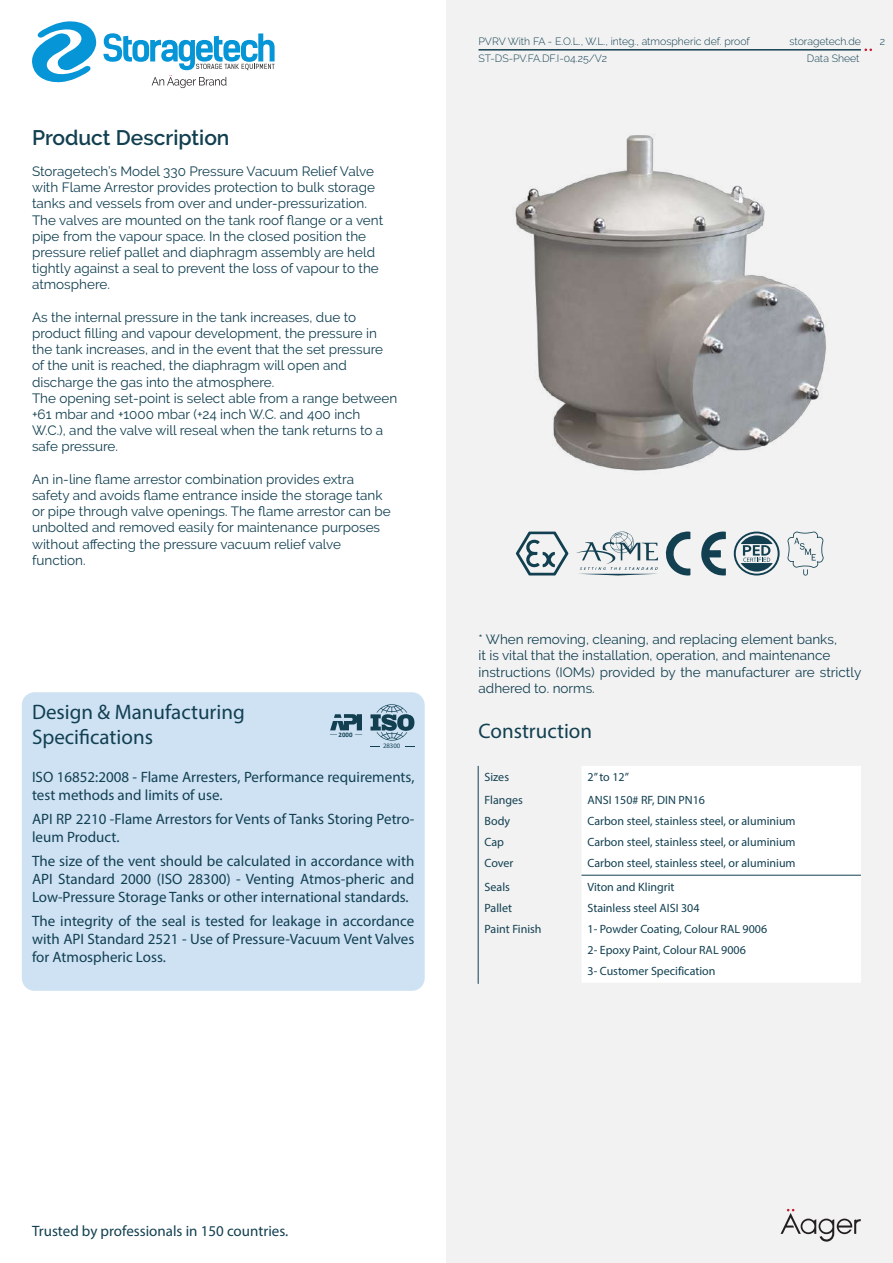
<style>
.page{position:relative;width:893px;height:1263px;background:#fff}
.page>*{position:absolute;margin:0;border:0;box-sizing:border-box;transform-origin:0 0}
.t1{font:21px/25.2px "Myriad Pro";color:#124051}
.t2{font:600 21px "Raleway";color:#124051}
.t3{font:15px/18px "Myriad Pro";color:#124051}
.t4{font:13.5px/16.2px "Raleway";color:#124051}
.t5{font:12px/21px "Myriad Pro";color:#124051}
.t6{font:300 10.5px/16.6px "Raleway";color:#124051}
.t7{font:700 6.9px "Calibri";color:#124051}
.t8{font:6.75px "Myriad Pro";color:#124051}
</style>
<div class="page">
<div style="left:446px;top:0;width:447px;height:1263px;background:#f2f2f2"></div>
<svg style="left:780px;top:1209px;width:81px;height:32px"></svg>
<svg style="left:864px;top:49px;width:8px;height:2px"></svg>
<hr style="left:479px;top:49px;width:382px;height:2px;background:#124051">
<svg style="left:32px;top:21px;width:64px;height:62px"></svg>
<div style="left:581px;top:766px;width:280px;height:216px;background:#fff"></div>
<hr style="left:581px;top:875px;width:280px;height:1px;background:#104051">
<hr style="left:478px;top:766px;width:1px;height:218px;background:#104051">
<svg style="left:103px;top:33px;width:172px;height:55px"></svg>
<img style="left:515px;top:135px;width:311px;height:336px">
<div style="left:22px;top:692px;width:403px;height:299px;background:#cee2f4;border-radius:13px"></div>
<svg style="left:330px;top:714px;width:32px;height:21px"></svg>
<svg style="left:370px;top:704px;width:44px;height:43px"></svg>
<svg style="left:701px;top:531px;width:25px;height:45px"></svg>
<svg style="left:516px;top:531px;width:52px;height:44px"></svg>
<svg style="left:576px;top:531px;width:115px;height:45px"></svg>
<svg style="left:734px;top:531px;width:46px;height:44px"></svg>
<svg style="left:787px;top:531px;width:37px;height:44px"></svg>
<h1 class="t2" style="left:32px;top:125px;width:199px">Product Description</h1>
<p class="t4" style="left:32px;top:163px;width:353px">Storagetech’s Model 330 Pressure Vacuum Relief Valve with Flame Arrestor provides protection to bulk storage tanks and vessels from over and under-pressurization.<br>The valves are mounted on the tank roof flange or a vent pipe from the vapour space. In the closed position the pressure relief pallet and diaphragm assembly are held tightly against a seal to prevent the loss of vapour to the atmosphere.</p>
<p class="t4" style="left:32px;top:309px;width:367px">As the internal pressure in the tank increases, due to product filling and vapour development, the pressure in the tank increases, and in the event that the set pressure of the unit is reached, the diaphragm will open and discharge the gas into the atmosphere.<br>The opening set-point is select able from a range between +61 mbar and +1000 mbar (+24 inch W.C. and 400 inch W.C.), and the valve will reseal when the tank returns to a safe pressure.</p>
<p class="t4" style="left:32px;top:471px;width:360px">An in-line flame arrestor combination provides extra safety and avoids flame entrance inside the storage tank or pipe through valve openings. The flame arrestor can be unbolted and removed easily for maintenance purposes without affecting the pressure vacuum relief valve function.</p>
<h1 class="t1" style="left:32px;top:699px;width:214px">Design &amp; Manufacturing<br>Specifications</h1>
<p class="t3" style="left:32px;top:768px;width:384px">ISO 16852:2008 - Flame Arresters, Performance requirements, test methods and limits of use.</p>
<p class="t3" style="left:32px;top:810px;width:384px">API RP 2210 -Flame Arrestors for Vents of Tanks Storing Petro&shy;leum Product.</p>
<p class="t3" style="left:32px;top:852px;width:384px;text-align:justify">The size of the vent should be calculated in accordance with API Standard 2000 (ISO 28300) - Venting Atmos-pheric and Low-Pressure Storage Tanks or other international standards.</p>
<p class="t3" style="left:32px;top:912px;width:384px;text-align:justify">The integrity of the seal is tested for leakage in accordance with API Standard 2521 - Use of Pressure-Vacuum Vent Valves for Atmospheric Loss.</p>
<p class="t7" style="left:339px;top:730px;width:15px">2000</p>
<p class="t8" style="left:383px;top:742px;width:19px">28300</p>
<p class="t6" style="left:479px;top:33px;width:273px">PVRV With FA - E.O.L., W.L., integ., atmospheric def. proof<br>ST-DS-PV.FA.DF.I-04.25/V2</p>
<p class="t6" style="left:789px;top:33px;width:73px">storagetech.de</p>
<p class="t6" style="left:880px;top:33px;width:7px">2</p>
<p class="t6" style="left:807px;top:50px;width:54px">Data Sheet</p>
<p class="t4" style="left:479px;top:631px;width:384px">* When removing, cleaning, and replacing element banks,<br>it is vital that the installation, operation, and maintenance instructions (IOMs) provided by the manufacturer are strictly adhered to. norms.</p>
<h1 class="t1" style="left:479px;top:718px;width:115px">Construction</h1>
<p class="t5" style="left:485px;top:766px;width:26px">Sizes</p>
<p class="t5" style="left:587px;top:766px;width:43px">2” to 12”</p>
<p class="t5" style="left:485px;top:789px;width:40px">Flanges</p>
<p class="t5" style="left:587px;top:789px;width:119px">ANSI 150# RF, DIN PN16</p>
<p class="t5" style="left:485px;top:810px;width:27px">Body</p>
<p class="t5" style="left:587px;top:810px;width:210px">Carbon steel, stainless steel, or aluminium</p>
<p class="t5" style="left:485px;top:831px;width:21px">Cap</p>
<p class="t5" style="left:587px;top:831px;width:210px">Carbon steel, stainless steel, or aluminium</p>
<p class="t5" style="left:485px;top:852px;width:30px">Cover</p>
<p class="t5" style="left:587px;top:852px;width:210px">Carbon steel, stainless steel, or aluminium</p>
<p class="t5" style="left:485px;top:876px;width:27px">Seals</p>
<p class="t5" style="left:587px;top:876px;width:89px">Viton and Klingrit</p>
<p class="t5" style="left:485px;top:897px;width:29px">Pallet</p>
<p class="t5" style="left:587px;top:897px;width:114px">Stainless steel AISI 304</p>
<p class="t5" style="left:485px;top:918px;width:59px">Paint Finish</p>
<p class="t5" style="left:587px;top:918px;width:181px">1- Powder Coating, Colour RAL 9006<br>2- Epoxy Paint, Colour RAL 9006<br>3- Customer Specification</p>
<p class="t3" style="left:32px;top:1222px;width:258px">Trusted by professionals in 150 countries.</p>
</div>
